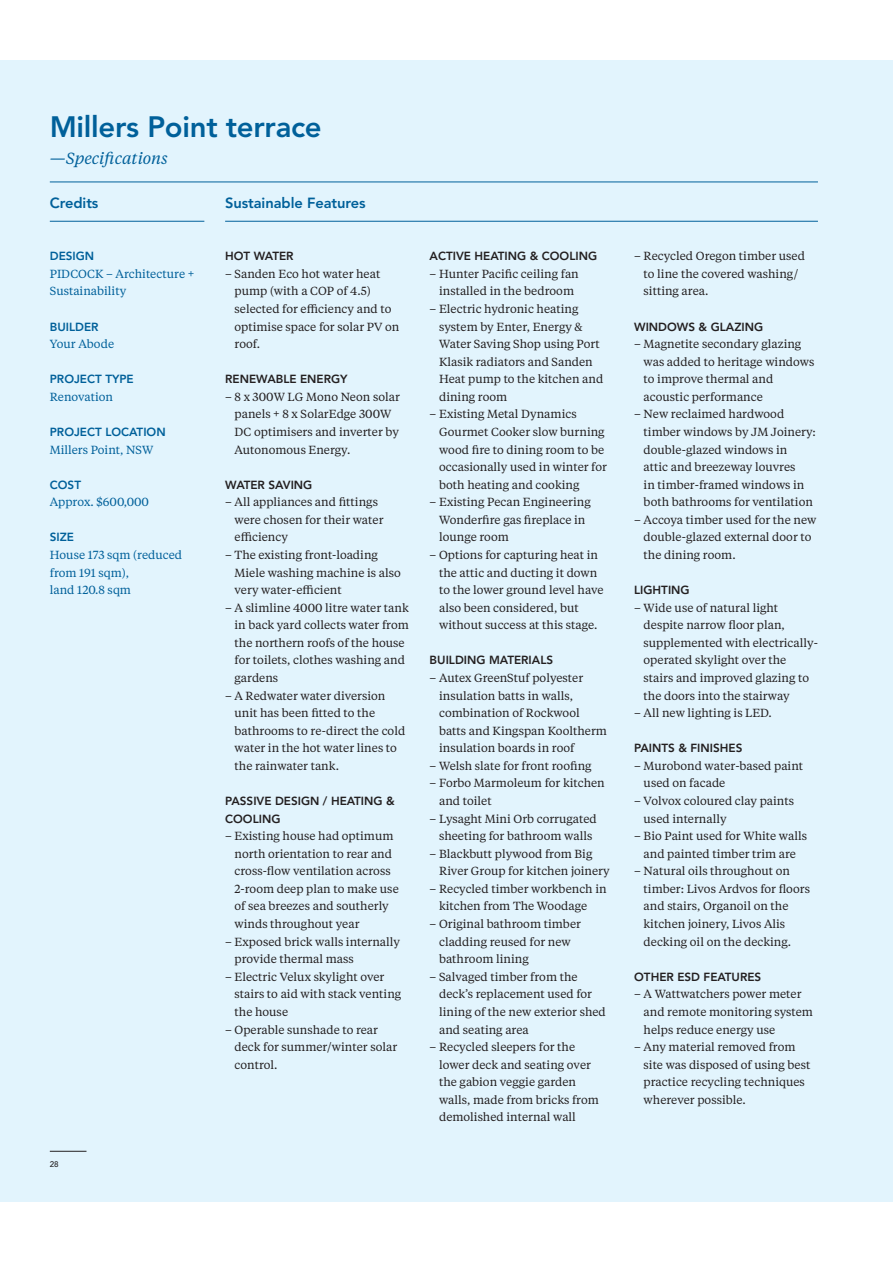
<style>
.page{position:relative;width:893px;height:1263px;background:#fff}
.page>*{position:absolute;margin:0;border:0;box-sizing:border-box;transform-origin:0 0}
.t1{font:800 29.25px "Avenir LT Std";letter-spacing:-.01em;color:#00609a}
.t2{font:italic 16.05px "Tiempos Text";letter-spacing:-.005em;color:#00609a}
.t3{font:800 14.7px "Avenir LT Std";letter-spacing:-.005em;color:#00609a}
.t4{font:11.7px/17.5px "Tiempos Text";color:#231f20}
.t5{font:800 11.7px/17.5px "Avenir LT Std";color:#231f20}
.t6{font:11.7px/17.5px "Tiempos Text";color:#00609a}
.t7{font:800 11.7px "Avenir LT Std";color:#00609a}
.t8{font:500 8.1px "Avenir LT Std";color:#231f20}
</style>
<div class="page">
<div style="left:0;top:61px;width:893px;height:1141px;background:#e2f4fd"></div>
<hr style="left:50px;top:221px;width:154px;height:1px;background:#00609a">
<hr style="left:50px;top:1151px;width:36px;height:1px;background:#231f20">
<hr style="left:50px;top:182px;width:768px;height:1px;background:#00609a">
<hr style="left:225px;top:221px;width:593px;height:1px;background:#00609a">
<h1 class="t1" style="left:50px;top:115px;width:273px">Millers Point terrace</h1>
<h2 class="t2" style="left:50px;top:148px;width:120px">—Specifications</h2>
<p class="t3" style="left:50px;top:196px;width:50px">Credits</p>
<p class="t3" style="left:225px;top:196px;width:142px">Sustainable Features</p>
<p class="t7" style="left:50px;top:251px;width:46px">DESIGN</p>
<p class="t6" style="left:50px;top:266px;width:146px">PIDCOCK – Architecture +<br>Sustainability</p>
<p class="t7" style="left:50px;top:321px;width:50px">BUILDER</p>
<p class="t6" style="left:50px;top:336px;width:66px">Your Abode</p>
<p class="t7" style="left:50px;top:374px;width:85px">PROJECT TYPE</p>
<p class="t6" style="left:50px;top:389px;width:65px">Renovation</p>
<p class="t7" style="left:50px;top:427px;width:117px">PROJECT LOCATION</p>
<p class="t6" style="left:50px;top:441px;width:105px">Millers Point, NSW</p>
<p class="t7" style="left:50px;top:480px;width:33px">COST</p>
<p class="t6" style="left:50px;top:494px;width:101px">Approx. $600,000</p>
<p class="t7" style="left:50px;top:532px;width:26px">SIZE</p>
<p class="t6" style="left:50px;top:547px;width:134px">House 173 sqm (reduced from 191 sqm),<br>land 120.8 sqm</p>
<p class="t5" style="left:225px;top:248px;width:70px">HOT WATER</p>
<p class="t4" style="left:235px;top:266px;width:166px;text-indent:-9px">– Sanden Eco hot water heat pump (with a COP of 4.5) selected for efficiency and to optimise space for solar PV on roof.</p>
<p class="t5" style="left:225px;top:371px;width:124px">RENEWABLE ENERGY</p>
<p class="t4" style="left:235px;top:389px;width:167px;text-indent:-9px">– 8 x 300W LG Mono Neon solar panels + 8 x SolarEdge 300W<br>DC optimisers and inverter by<br>Autonomous Energy.</p>
<p class="t5" style="left:225px;top:477px;width:89px">WATER SAVING</p>
<p class="t4" style="left:235px;top:494px;width:150px;text-indent:-9px">– All appliances and fittings were chosen for their water efficiency</p>
<p class="t4" style="left:235px;top:547px;width:168px;text-indent:-9px">– The existing front-loading<br>Miele washing machine is also very water-efficient</p>
<p class="t4" style="left:235px;top:599px;width:176px;text-indent:-9px">– A slimline 4000 litre water tank in back yard collects water from the northern roofs of the house for toilets, clothes washing and gardens</p>
<p class="t4" style="left:235px;top:687px;width:172px;text-indent:-9px">– A Redwater water diversion unit has been fitted to the bathrooms to re-direct the cold water in the hot water lines to the rainwater tank.</p>
<p class="t5" style="left:225px;top:793px;width:171px">PASSIVE DESIGN / HEATING &amp;<br>COOLING</p>
<p class="t4" style="left:235px;top:828px;width:166px;text-indent:-9px">– Existing house had optimum north orientation to rear and cross-flow ventilation across<br>2-room deep plan to make use of sea breezes and southerly winds throughout year</p>
<p class="t4" style="left:235px;top:933px;width:167px;text-indent:-9px">– Exposed brick walls internally provide thermal mass</p>
<p class="t4" style="left:235px;top:969px;width:168px;text-indent:-9px">– Electric Velux skylight over stairs to aid with stack venting the house</p>
<p class="t4" style="left:235px;top:1021px;width:164px;text-indent:-9px">– Operable sunshade to rear deck for summer/winter solar control.</p>
<p class="t8" style="left:50px;top:1161px;width:10px">28</p>
<p class="t5" style="left:430px;top:248px;width:169px">ACTIVE HEATING &amp; COOLING</p>
<p class="t4" style="left:430px;top:266px;width:151px;text-align:center">– Hunter Pacific ceiling fan installed in the bedroom</p>
<p class="t4" style="left:439px;top:301px;width:166px;text-indent:-9px">– Electric hydronic heating system by Enter, Energy &amp;<br>Water Saving Shop using Port<br>Klasik radiators and Sanden<br>Heat pump to the kitchen and dining room</p>
<p class="t4" style="left:439px;top:406px;width:169px;text-indent:-9px">– Existing Metal Dynamics<br>Gourmet Cooker slow burning wood fire to dining room to be occasionally used in winter for both heating and cooking</p>
<p class="t4" style="left:439px;top:494px;width:153px;text-indent:-9px">– Existing Pecan Engineering<br>Wonderfire gas fireplace in lounge room</p>
<p class="t4" style="left:439px;top:547px;width:166px;text-indent:-9px">– Options for capturing heat in the attic and ducting it down to the lower ground level have also been considered, but without success at this stage.</p>
<p class="t5" style="left:430px;top:653px;width:125px">BUILDING MATERIALS</p>
<p class="t4" style="left:439px;top:670px;width:169px;text-indent:-9px">– Autex GreenStuf polyester insulation batts in walls, combination of Rockwool batts and Kingspan Kooltherm insulation boards in roof</p>
<p class="t4" style="left:430px;top:758px;width:163px">– Welsh slate for front roofing</p>
<p class="t4" style="left:439px;top:775px;width:167px;text-indent:-9px">– Forbo Marmoleum for kitchen and toilet</p>
<p class="t4" style="left:430px;top:810px;width:169px;text-align:center">– Lysaght Mini Orb corrugated sheeting for bathroom walls</p>
<p class="t4" style="left:439px;top:846px;width:172px;text-indent:-9px">– Blackbutt plywood from Big<br>River Group for kitchen joinery</p>
<p class="t4" style="left:439px;top:881px;width:169px;text-indent:-9px">– Recycled timber workbench in kitchen from The Woodage</p>
<p class="t4" style="left:439px;top:916px;width:143px;text-indent:-9px">– Original bathroom timber cladding reused for new bathroom lining</p>
<p class="t4" style="left:439px;top:969px;width:168px;text-indent:-9px">– Salvaged timber from the deck’s replacement used for lining of the new exterior shed and seating area</p>
<p class="t4" style="left:439px;top:1039px;width:161px;text-indent:-9px">– Recycled sleepers for the lower deck and seating over the gabion veggie garden walls, made from bricks from demolished internal wall</p>
<p class="t4" style="left:644px;top:248px;width:163px;text-indent:-9px">– Recycled Oregon timber used to line the covered washing/ sitting area.</p>
<p class="t5" style="left:634px;top:319px;width:131px">WINDOWS &amp; GLAZING</p>
<p class="t4" style="left:644px;top:336px;width:172px;text-indent:-9px">– Magnetite secondary glazing was added to heritage windows to improve thermal and acoustic performance</p>
<p class="t4" style="left:644px;top:406px;width:174px;text-indent:-9px">– New reclaimed hardwood timber windows by JM Joinery: double-glazed windows in<br>attic and breezeway louvres<br>in timber-framed windows in both bathrooms for ventilation</p>
<p class="t4" style="left:644px;top:512px;width:174px;text-indent:-9px">– Accoya timber used for the new double-glazed external door to the dining room.</p>
<p class="t5" style="left:634px;top:582px;width:57px">LIGHTING</p>
<p class="t4" style="left:644px;top:599px;width:176px;text-indent:-9px">– Wide use of natural light despite narrow floor plan, supplemented with electrically&shy;operated skylight over the stairs and improved glazing to the doors into the stairway</p>
<p class="t4" style="left:634px;top:705px;width:139px">– All new lighting is LED.</p>
<p class="t5" style="left:634px;top:740px;width:110px">PAINTS &amp; FINISHES</p>
<p class="t4" style="left:644px;top:758px;width:161px;text-indent:-9px">– Murobond water-based paint used on facade</p>
<p class="t4" style="left:644px;top:793px;width:152px;text-indent:-9px">– Volvox coloured clay paints used internally</p>
<p class="t4" style="left:634px;top:828px;width:174px;text-align:center">– Bio Paint used for White walls and painted timber trim are</p>
<p class="t4" style="left:644px;top:863px;width:168px;text-indent:-9px">– Natural oils throughout on timber: Livos Ardvos for floors and stairs, Organoil on the kitchen joinery, Livos Alis decking oil on the decking.</p>
<p class="t5" style="left:634px;top:969px;width:129px">OTHER ESD FEATURES</p>
<p class="t4" style="left:644px;top:986px;width:171px;text-indent:-9px">– A Wattwatchers power meter and remote monitoring system helps reduce energy use</p>
<p class="t4" style="left:644px;top:1039px;width:168px;text-indent:-9px">– Any material removed from site was disposed of using best practice recycling techniques wherever possible.</p>
</div>
